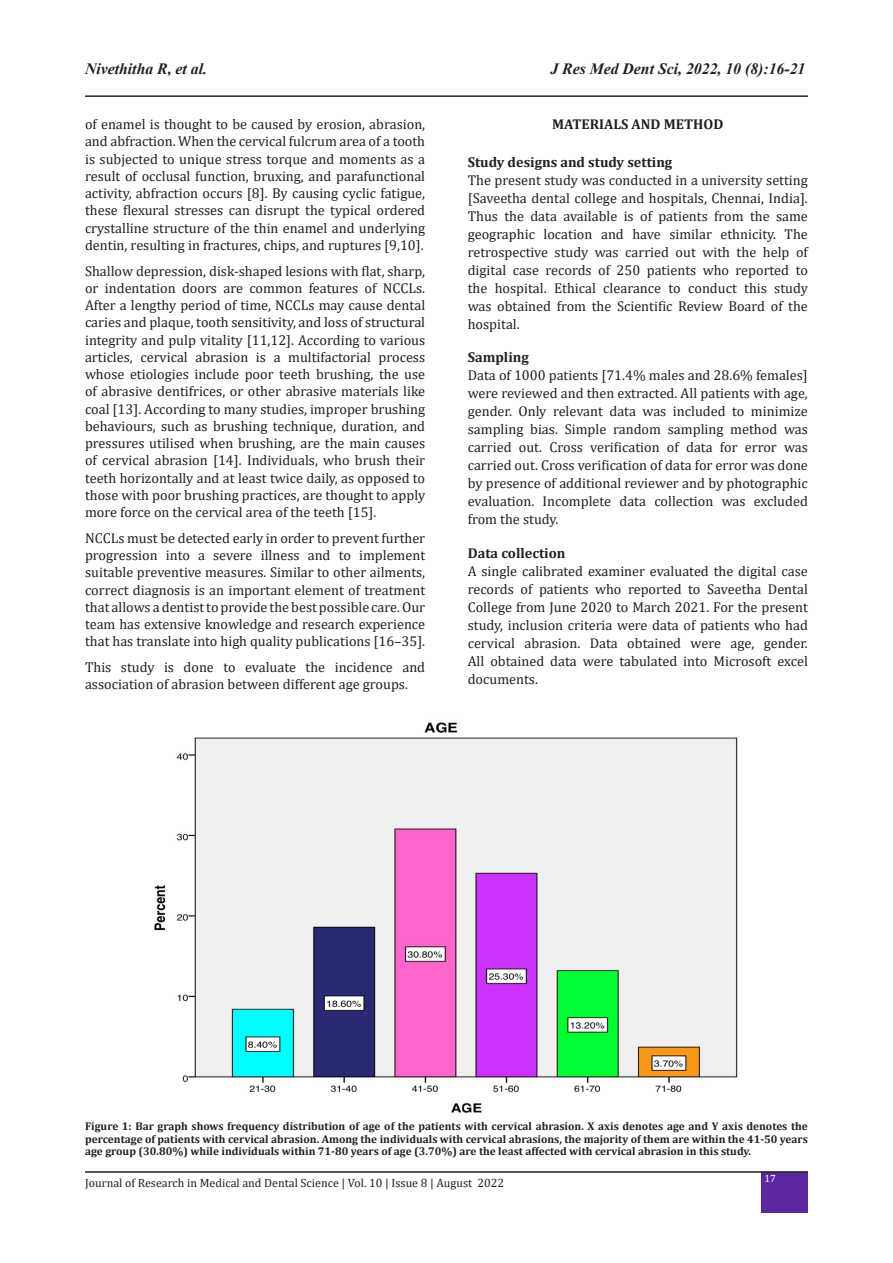
<style>
.page{position:relative;width:893px;height:1263px;background:#fff}
.page>*{position:absolute;margin:0;border:0;box-sizing:border-box;transform-origin:0 0}
.t1{font:italic 700 15.75px "Times New Roman";color:#231f20}
.bd{font:14.25px/17.2px "Cambria";color:#231f20;text-align:justify}
.t2{font:700 14.25px "Cambria";color:#231f20}
.t3{font:12px "Cambria";color:#231f20}
.t4{font:700 11.25px/12.3px "Cambria";color:#231f20;text-align:justify}
.t5{font:10.5px "Cambria";color:#fff}
</style>
<div class="page">
<hr style="left:85px;top:95px;width:723px;height:2px;background:#231f20">
<div style="left:762px;top:1172px;width:46px;height:41px;background:#5b289f"></div>
<hr style="left:85px;top:1171px;width:723px;height:2px;background:#231f20">
<img style="left:154px;top:722px;width:584px;height:391px">
<p class="t1" style="left:85px;top:58px;width:124px">Nivethitha R, et al.</p>
<p class="t1" style="left:550px;top:58px;width:257px">J Res Med Dent Sci, 2022, 10 (8):16-21</p>
<p class="bd" style="left:85px;top:116px;width:342px">of enamel is thought to be caused by erosion, abrasion, and abfraction. When the cervical fulcrum area of a tooth is subjected to unique stress torque and moments as a result of occlusal function, bruxing, and parafunctional activity, abfraction occurs [8]. By causing cyclic fatigue, these flexural stresses can disrupt the typical ordered crystalline structure of the thin enamel and underlying dentin, resulting in fractures, chips, and ruptures [9,10].</p>
<p class="bd" style="left:85px;top:262px;width:342px">Shallow depression, disk-shaped lesions with flat, sharp, or indentation doors are common features of NCCLs.<br>After a lengthy period of time, NCCLs may cause dental caries and plaque, tooth sensitivity, and loss of structural integrity and pulp vitality [11,12]. According to various articles, cervical abrasion is a multifactorial process whose etiologies include poor teeth brushing, the use of abrasive dentifrices, or other abrasive materials like coal [13]. According to many studies, improper brushing behaviours, such as brushing technique, duration, and pressures utilised when brushing, are the main causes of cervical abrasion [14]. Individuals, who brush their teeth horizontally and at least twice daily, as opposed to those with poor brushing practices, are thought to apply more force on the cervical area of the teeth [15].</p>
<p class="bd" style="left:85px;top:529px;width:342px">NCCLs must be detected early in order to prevent further progression into a severe illness and to implement suitable preventive measures. Similar to other ailments, correct diagnosis is an important element of treatment that allows a dentist to provide the best possible care. Our team has extensive knowledge and research experience that has translate into high quality publications [16–35].</p>
<p class="bd" style="left:85px;top:659px;width:342px">This study is done to evaluate the incidence and association of abrasion between different age groups.</p>
<p class="t2" style="left:552px;top:114px;width:173px">MATERIALS AND METHOD</p>
<p class="t2" style="left:468px;top:152px;width:206px">Study designs and study setting</p>
<p class="bd" style="left:468px;top:171px;width:342px;line-height:18px">The present study was conducted in a university setting [Saveetha dental college and hospitals, Chennai, India].<br>Thus the data available is of patients from the same geographic location and have similar ethnicity. The retrospective study was carried out with the help of digital case records of 250 patients who reported to the hospital. Ethical clearance to conduct this study was obtained from the Scientific Review Board of the hospital.</p>
<p class="t2" style="left:468px;top:347px;width:63px">Sampling</p>
<p class="bd" style="left:468px;top:366px;width:342px;line-height:18px">Data of 1000 patients [71.4% males and 28.6% females] were reviewed and then extracted. All patients with age, gender. Only relevant data was included to minimize sampling bias. Simple random sampling method was carried out. Cross verification of data for error was carried out. Cross verification of data for error was done by presence of additional reviewer and by photographic evaluation. Incomplete data collection was excluded from the study.</p>
<p class="t2" style="left:468px;top:543px;width:99px">Data collection</p>
<p class="bd" style="left:468px;top:562px;width:342px;line-height:18px">A single calibrated examiner evaluated the digital case records of patients who reported to Saveetha Dental College from June 2020 to March 2021. For the present study, inclusion criteria were data of patients who had cervical abrasion. Data obtained were age, gender.<br>All obtained data were tabulated into Microsoft excel documents.</p>
<p class="t4" style="left:85px;top:1120px;width:724px">Figure 1: Bar graph shows frequency distribution of age of the patients with cervical abrasion. X axis denotes age and Y axis denotes the percentage of patients with cervical abrasion. Among the individuals with cervical abrasions, the majority of them are within the 41-50 years age group (30.80%) while individuals within 71-80 years of age (3.70%) are the least affected with cervical abrasion in this study.</p>
<p class="t3" style="left:85px;top:1176px;width:421px">Journal of Research in Medical and Dental Science | Vol. 10 | Issue 8 | August 2022</p>
<p class="t5" style="left:764px;top:1172px;width:13px">17</p>
</div>
